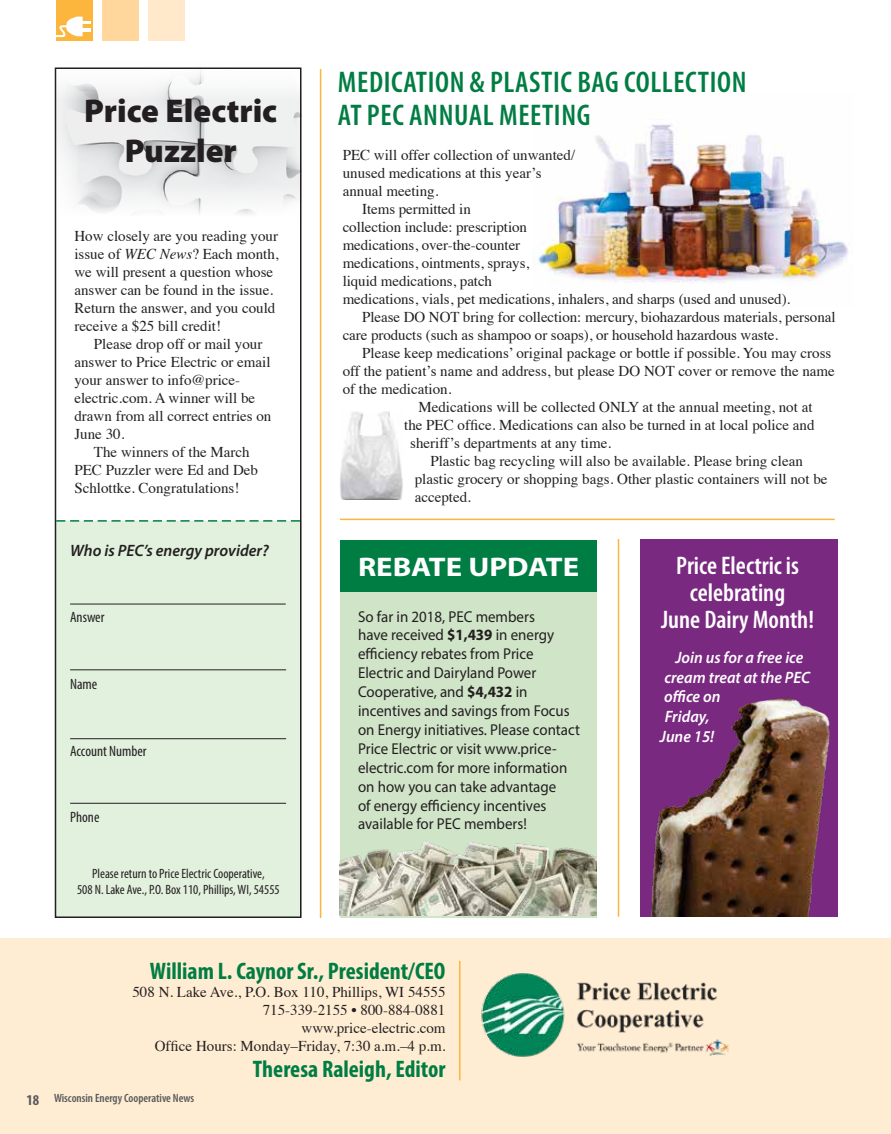
<style>
.page{position:relative;width:891px;height:1134px;background:#fff}
.page>*{position:absolute;margin:0;border:0;box-sizing:border-box;transform-origin:0 0}
.t1{font:900 33px/39.6px "Myriad Pro";color:#231f20;text-align:center}
.t2{font:600 condensed 30px/33px "Myriad Pro";letter-spacing:.02em;color:#007d43}
.t3{font:700 27px "Myriad Pro";color:#fff;scale:1.14 1}
.t4{font:600 condensed 25.5px/27px "Myriad Pro";color:#fff;text-align:center}
.t5{font:700 condensed 24px "Myriad Pro";color:#007d43}
.t6{font:italic 600 16.5px/19.8px "Myriad Pro";color:#fff;scale:.96 1}
.t7{font:italic 600 16.5px "Myriad Pro";color:#231f20}
.t8{font:15.75px/18.9px "Myriad Pro";color:#231f20;scale:.95 1}
.t9{font:15px/18px "Times";color:#231f20}
.t10{font:condensed 15px "Myriad Pro";color:#231f20}
.t11{font:condensed 13.5px/16.2px "Myriad Pro";color:#231f20;text-align:center}
.t12{font:600 condensed 12px "Myriad Pro";color:#58595b}
.s1{font-style:italic}
.s2{font-weight:700}
.s3{font-weight:700;font-size:15px}
</style>
<div class="page">
<div style="left:640px;top:539px;width:198px;height:378px;background:#7a2981"></div>
<img style="left:532px;top:124px;width:316px;height:159px">
<div style="left:0;top:939px;width:891px;height:195px;background:#ffedd3"></div>
<hr style="left:459px;top:961px;width:2px;height:119px;background:#fcb53d">
<img style="left:481px;top:973px;width:248px;height:84px">
<div style="left:56px;top:522px;width:246px;height:396px;background:#e2f0de"></div>
<div style="left:56px;top:0;width:37px;height:40px;background:#fcb53d"></div>
<div style="left:102px;top:0;width:37px;height:40px;background:#ffd79c"></div>
<div style="left:148px;top:0;width:37px;height:40px;background:#ffe9ca"></div>
<svg style="left:56px;top:17px;width:35px;height:20px"></svg>
<img style="left:56px;top:67px;width:245px;height:148px">
<svg style="left:58px;top:520px;width:241px;height:2px"></svg>
<hr style="left:320px;top:69px;width:1px;height:849px;background:#fcb53d">
<hr style="left:70px;top:604px;width:216px;height:1px;background:#231f20">
<hr style="left:70px;top:669px;width:216px;height:1px;background:#231f20">
<hr style="left:70px;top:738px;width:216px;height:1px;background:#231f20">
<hr style="left:70px;top:803px;width:216px;height:1px;background:#231f20">
<div style="left:55px;top:68px;width:247px;height:850px;border:2px solid #231f20"></div>
<hr style="left:340px;top:519px;width:495px;height:1px;background:#fcb53d">
<div style="left:340px;top:571px;width:257px;height:347px;background:#d0e4c8"></div>
<div style="left:340px;top:540px;width:257px;height:51px;background:#007d43"></div>
<img style="left:340px;top:841px;width:257px;height:74px">
<hr style="left:618px;top:539px;width:1px;height:378px;background:#fcb53d">
<img style="left:340px;top:411px;width:63px;height:88px">
<img style="left:651px;top:697px;width:179px;height:220px">
<h1 class="t1" style="left:84px;top:90px;width:194px">Price Electric<br>Puzzler</h1>
<p class="t9" style="left:74px;top:226px;width:206px">How closely are you reading your issue of <span class="s1">WEC News</span>? Each month, we will present a question whose answer can be found in the issue.<br>Return the answer, and you could receive a $25 bill credit!</p>
<p class="t9" style="left:74px;top:334px;width:199px;text-indent:20px">Please drop off or mail your answer to Price Electric or email your answer to info@price&shy;electric.com. A winner will be drawn from all correct entries on<br>June 30.</p>
<p class="t9" style="left:74px;top:442px;width:185px;text-indent:20px">The winners of the March<br>PEC Puzzler were Ed and Deb<br>Schlottke. Congratulations!</p>
<p class="t7" style="left:70px;top:540px;width:200px">Who is PEC’s energy provider?</p>
<p class="t10" style="left:70px;top:608px;width:36px">Answer</p>
<p class="t10" style="left:70px;top:675px;width:29px">Name</p>
<p class="t10" style="left:70px;top:741px;width:78px">Account Number</p>
<p class="t10" style="left:70px;top:808px;width:31px">Phone</p>
<p class="t11" style="left:77px;top:865px;width:204px">Please return to Price Electric Cooperative,<br>508 N. Lake Ave., P.O. Box 110, Phillips, WI, 54555</p>
<h2 class="t2" style="left:338px;top:65px;width:410px">MEDICATION &amp; PLASTIC BAG COLLECTION<br>AT PEC ANNUAL MEETING</h2>
<p class="t9" style="left:343px;top:144px;width:234px">PEC will offer collection of unwanted/</p>
<p class="t9" style="left:343px;top:162px;width:200px">unused medications at this year’s</p>
<p class="t9" style="left:343px;top:180px;width:97px">annual meeting.</p>
<p class="t9" style="left:362px;top:198px;width:110px">Items permitted in</p>
<p class="t9" style="left:343px;top:216px;width:186px">collection include: prescription</p>
<p class="t9" style="left:343px;top:234px;width:179px">medications, over-the-counter</p>
<p class="t9" style="left:343px;top:252px;width:188px">medications, ointments, sprays,</p>
<p class="t9" style="left:343px;top:270px;width:151px">liquid medications, patch</p>
<p class="t9" style="left:343px;top:288px;width:449px">medications, vials, pet medications, inhalers, and sharps (used and unused).</p>
<p class="t9" style="left:362px;top:306px;width:475px">Please DO NOT bring for collection: mercury, biohazardous materials, personal</p>
<p class="t9" style="left:343px;top:324px;width:437px">care products (such as shampoo or soaps), or household hazardous waste.</p>
<p class="t9" style="left:362px;top:342px;width:471px">Please keep medications’ original package or bottle if possible. You may cross</p>
<p class="t9" style="left:343px;top:360px;width:494px">off the patient’s name and address, but please DO NOT cover or remove the name</p>
<p class="t9" style="left:343px;top:378px;width:110px">of the medication.</p>
<p class="t9" style="left:418px;top:396px;width:396px">Medications will be collected ONLY at the annual meeting, not at</p>
<p class="t9" style="left:404px;top:414px;width:412px">the PEC office. Medications can also be turned in at local police and</p>
<p class="t9" style="left:410px;top:432px;width:202px">sheriff’s departments at any time.</p>
<p class="t9" style="left:430px;top:450px;width:374px">Plastic bag recycling will also be available. Please bring clean</p>
<p class="t9" style="left:415px;top:468px;width:414px">plastic grocery or shopping bags. Other plastic containers will not be</p>
<p class="t9" style="left:415px;top:486px;width:58px">accepted.</p>
<h3 class="t3" style="left:358px;top:549px;width:195px">REBATE UPDATE</h3>
<p class="t8" style="left:358px;top:607px;width:235px">So far in 2018, PEC members<br>have received <span class="s2">$1,439</span> in energy efficiency rebates from Price<br>Electric and Dairyland Power<br>Cooperative, and <span class="s2">$4,432</span> in incentives and savings from Focus on Energy initiatives. Please contact<br>Price Electric or visit www.price&shy;electric.com for more information on how you can take advantage<br>of energy efficiency incentives available for PEC members!</p>
<h3 class="t4" style="left:661px;top:552px;width:154px">Price Electric is celebrating<br>June Dairy Month!</h3>
<p class="t6" style="left:660px;top:647px;width:158px;text-indent:16px">Join us for a free ice cream treat at the PEC office on<br>Friday,<br>June 15!</p>
<h3 class="t5" style="left:150px;top:956px;width:297px">William L. Caynor Sr., President/CEO</h3>
<p class="t9" style="left:132px;top:982px;width:315px;text-align:right">508 N. Lake Ave., P.O. Box 110, Phillips, WI 54555<br>715-339-2155 • 800-884-0881 www.price-electric.com<br>Office Hours: Monday–Friday, 7:30 a.m.–4 p.m.</p>
<h3 class="t5" style="left:253px;top:1054px;width:194px">Theresa Raleigh, Editor</h3>
<p class="t12" style="left:27px;top:1091px;width:169px"><span class="s3">18</span> Wisconsin Energy Cooperative News</p>
</div>
